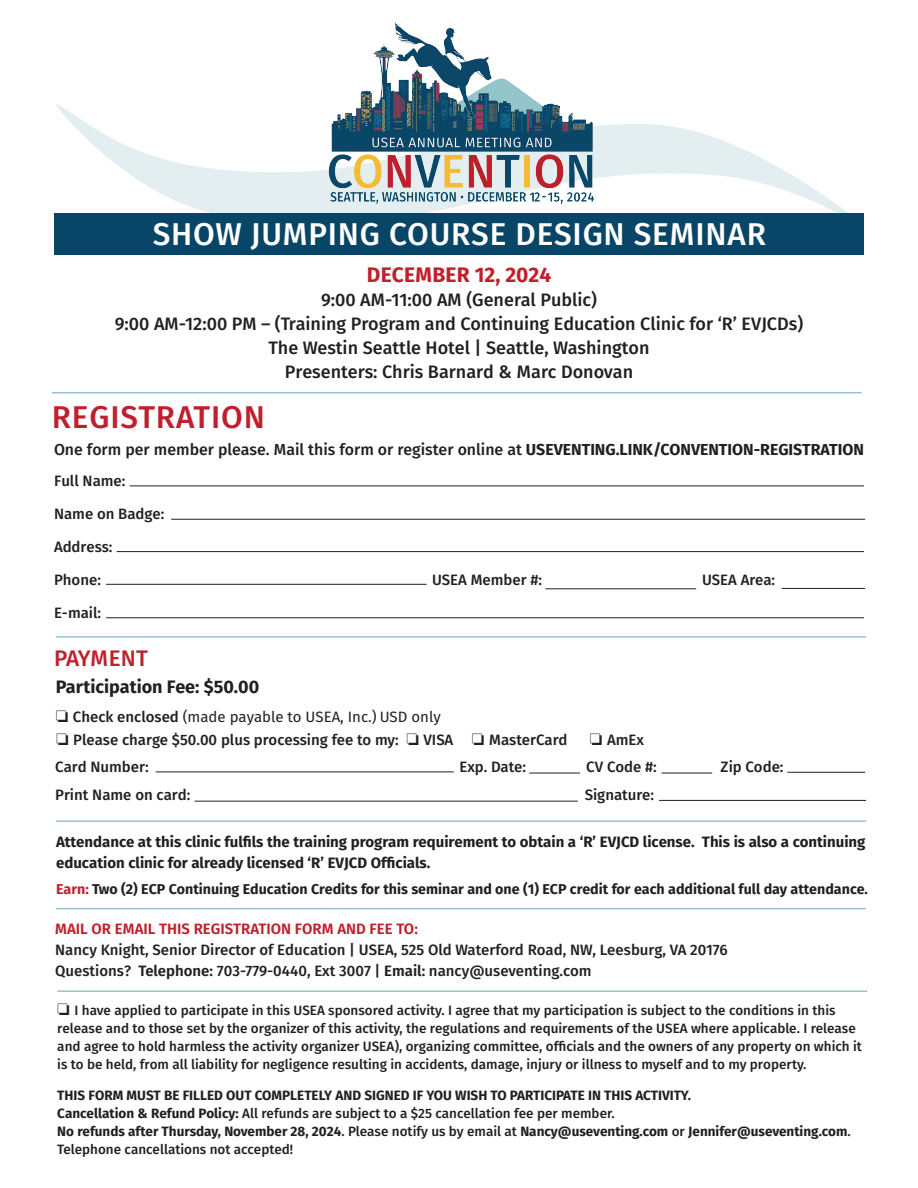
<style>
.page{position:relative;width:918px;height:1188px;background:#fff}
.page>*{position:absolute;margin:0;border:0;box-sizing:border-box;transform-origin:0 0}
.t1{font:500 31.5px "Fira Sans";letter-spacing:.025em;color:#fff}
.t2{font:500 31.5px "Fira Sans";letter-spacing:.025em;color:#c0202e}
.t3{font:500 22.5px "Fira Sans";color:#c0202e}
.t4{font:700 21px "Fira Sans";letter-spacing:.01em;color:#c0202e}
.t5{font:500 18px "Fira Sans";color:#231f20}
.t6{font:700 18px "Fira Sans";color:#231f20}
.t7{font:500 15.9px "Fira Sans";color:#231f20}
.t8{font:500 15px "Fira Sans";color:#231f20}
.t9{font:700 15px/21px "Fira Sans";color:#231f20}
.t10{font:15px "Fira Sans";color:#231f20}
.t11{font:600 15px "Fira Sans";color:#c0202e}
.t12{font:700 14.25px "Fira Sans";color:#231f20}
.t13{font:500 13.5px/18px "Fira Sans";color:#231f20}
.t14{font:700 13.5px/18px "Fira Sans";color:#231f20}
.s1{font-weight:700}
.s2{font-weight:500}
.s3{color:#c0202e}
.s4{font-weight:600}
</style>
<div class="page">
<svg style="left:56px;top:104px;width:792px;height:109px"></svg>
<div style="left:54px;top:213px;width:810px;height:42px;background:#094566"></div>
<hr style="left:130px;top:486px;width:734px;height:1px;background:#231f20">
<hr style="left:171px;top:519px;width:694px;height:1px;background:#231f20">
<hr style="left:117px;top:551px;width:747px;height:1px;background:#231f20">
<hr style="left:106px;top:584px;width:321px;height:1px;background:#231f20">
<hr style="left:545px;top:588px;width:151px;height:1px;background:#231f20">
<hr style="left:782px;top:588px;width:83px;height:1px;background:#231f20">
<hr style="left:106px;top:617px;width:758px;height:1px;background:#231f20">
<hr style="left:56px;top:636px;width:810px;height:2px;background:#94c5cd">
<hr style="left:156px;top:772px;width:298px;height:1px;background:#231f20">
<hr style="left:195px;top:801px;width:383px;height:1px;background:#231f20">
<hr style="left:659px;top:800px;width:207px;height:1px;background:#231f20">
<hr style="left:529px;top:773px;width:51px;height:1px;background:#231f20">
<hr style="left:661px;top:773px;width:51px;height:1px;background:#231f20">
<hr style="left:787px;top:772px;width:78px;height:1px;background:#231f20">
<hr style="left:56px;top:820px;width:810px;height:2px;background:#94c5cd">
<hr style="left:57px;top:990px;width:810px;height:2px;background:#94c5cd">
<img style="left:324px;top:23px;width:274px;height:183px">
<hr style="left:52px;top:392px;width:810px;height:1px;background:#94c5cd">
<hr style="left:56px;top:908px;width:810px;height:1px;background:#94c5cd">
<p class="t1" style="left:153px;top:209px;width:615px">SHOW JUMPING COURSE DESIGN SEMINAR</p>
<p class="t4" style="left:367px;top:257px;width:186px">DECEMBER 12, 2024</p>
<p class="t5" style="left:321px;top:285px;width:277px">9:00 AM-11:00 AM (General Public)</p>
<p class="t5" style="left:115px;top:309px;width:690px">9:00 AM-12:00 PM – (Training Program and Continuing Education Clinic for ‘R’ EVJCDs)</p>
<p class="t5" style="left:268px;top:333px;width:383px">The Westin Seattle Hotel | Seattle, Washington</p>
<p class="t5" style="left:285px;top:357px;width:350px">Presenters: Chris Barnard &amp; Marc Donovan</p>
<p class="t2" style="left:52px;top:392px;width:214px">REGISTRATION</p>
<p class="t7" style="left:54px;top:437px;width:812px">One form per member please. Mail this form or register online at <span class="s1">USEVENTING.LINK/CONVENTION-REGISTRATION</span></p>
<p class="t8" style="left:54px;top:468px;width:73px">Full Name:</p>
<p class="t8" style="left:54px;top:501px;width:112px">Name on Badge:</p>
<p class="t8" style="left:54px;top:534px;width:60px">Address:</p>
<p class="t8" style="left:54px;top:567px;width:48px">Phone:</p>
<p class="t8" style="left:432px;top:567px;width:112px">USEA Member #:</p>
<p class="t8" style="left:702px;top:567px;width:75px">USEA Area:</p>
<p class="t8" style="left:54px;top:600px;width:49px">E-mail:</p>
<p class="t3" style="left:54px;top:640px;width:95px">PAYMENT</p>
<p class="t6" style="left:56px;top:672px;width:205px">Participation Fee: $50.00</p>
<p class="t10" style="left:56px;top:705px;width:387px">❏ <span class="s2">Check enclosed</span> (made payable to USEA, Inc.) USD only</p>
<p class="t8" style="left:55px;top:755px;width:95px">Card Number:</p>
<p class="t8" style="left:459px;top:755px;width:68px">Exp. Date:</p>
<p class="t8" style="left:586px;top:755px;width:72px">CV Code #:</p>
<p class="t8" style="left:721px;top:755px;width:64px">Zip Code:</p>
<p class="t8" style="left:55px;top:783px;width:137px">Print Name on card:</p>
<p class="t8" style="left:585px;top:783px;width:71px">Signature:</p>
<p class="t8" style="left:56px;top:728px;width:513px">❏ Please charge $50.00 plus processing fee to my: ❏ VISA ❏ MasterCard</p>
<p class="t8" style="left:590px;top:728px;width:56px">❏ AmEx</p>
<p class="t9" style="left:56px;top:830px;width:811px">Attendance at this clinic fulfils the training program requirement to obtain a ‘R’ EVJCD license. This is also a continuing education clinic for already licensed ‘R’ EVJCD Officials.</p>
<p class="t12" style="left:56px;top:877px;width:813px"><span class="s3">Earn:</span> Two (2) ECP Continuing Education Credits for this seminar and one (1) ECP credit for each additional full day attendance.</p>
<p class="t11" style="left:55px;top:917px;width:364px">MAIL OR EMAIL THIS REGISTRATION FORM AND FEE TO:</p>
<p class="t8" style="left:55px;top:938px;width:674px">Nancy Knight, Senior Director of Education | USEA, 525 Old Waterford Road, NW, Leesburg, VA 20176</p>
<p class="t8" style="left:55px;top:959px;width:538px">Questions? <span class="s4">Telephone:</span> 703-779-0440, Ext 3007 | <span class="s4">Email:</span> nancy@useventing.com</p>
<p class="t13" style="left:57px;top:1000px;width:806px">❏ I have applied to participate in this USEA sponsored activity. I agree that my participation is subject to the conditions in this release and to those set by the organizer of this activity, the regulations and requirements of the USEA where applicable. I release and agree to hold harmless the activity organizer USEA), organizing committee, officials and the owners of any property on which it is to be held, from all liability for negligence resulting in accidents, damage, injury or illness to myself and to my property.</p>
<p class="t14" style="left:57px;top:1086px;width:635px">THIS FORM MUST BE FILLED OUT COMPLETELY AND SIGNED IF YOU WISH TO PARTICIPATE IN THIS ACTIVITY.</p>
<p class="t13" style="left:57px;top:1104px;width:559px"><span class="s1">Cancellation &amp; Refund Policy:</span> All refunds are subject to a $25 cancellation fee per member.</p>
<p class="t14" style="left:57px;top:1122px;width:795px">No refunds after Thursday, November 28, 2024<span class="s2">. Please notify us by email at</span> Nancy@useventing.com <span class="s2">or</span> Jennifer@useventing.com<span class="s2">.<br>Telephone cancellations not accepted!</span></p>
</div>
